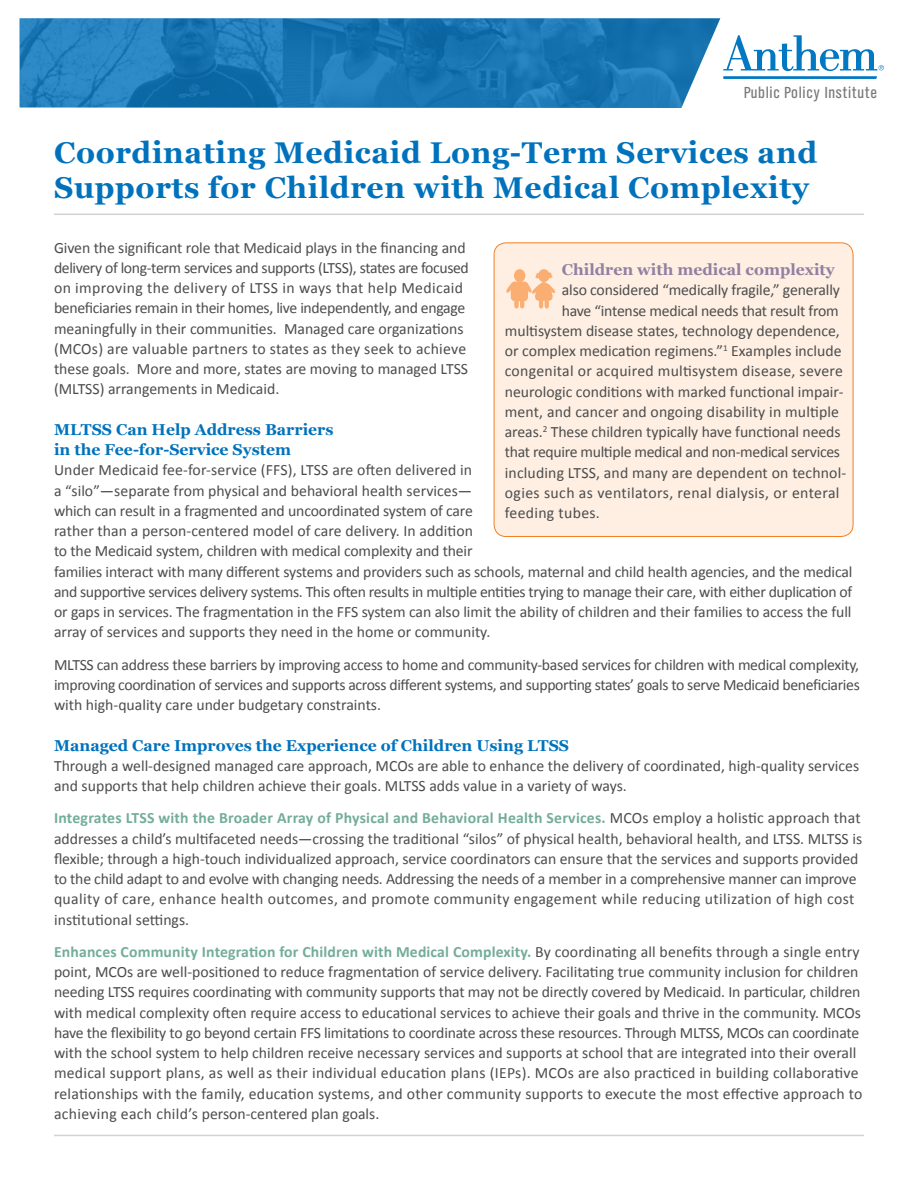
<style>
.page{position:relative;width:918px;height:1188px;background:#fff}
.page>*{position:absolute;margin:0;border:0;box-sizing:border-box;transform-origin:0 0}
.t1{font:700 30px/34.5px "Georgia";letter-spacing:.02em;color:#0072bc}
.t2{font:16.65px "TV Nord Cond EF";letter-spacing:.04em;color:#76787b}
.Subsection_Headers{font:15.75px/20.2px "Calibri";color:#4b4c4d}
.Subsection_Headers-2{font:700 15.75px/20.2px "Georgia";color:#0072bc}
.s1{font-weight:700;color:#74ad99}
.s2{font-family:"Georgia";font-weight:700;color:#927fa1}
</style>
<div class="page">
<svg style="left:723px;top:35px;width:161px;height:44px"></svg>
<hr style="left:54px;top:1135px;width:810px;height:1px;background:#d1d2d4">
<hr style="left:54px;top:214px;width:810px;height:1px;background:#d1d2d4">
<div style="left:494px;top:243px;width:359px;height:294px;background:#feefe2;border-radius:12px"></div>
<div style="left:494px;top:242px;width:360px;height:295px;border:1px solid #f58023;border-radius:12px"></div>
<img style="left:20px;top:18px;width:700px;height:90px">
<div style="left:514px;top:269px;width:11px;height:13px;background:#faae72;border-radius:50%"></div>
<svg style="left:538px;top:269px;width:12px;height:13px"></svg>
<svg style="left:506px;top:271px;width:49px;height:38px"></svg>
<p class="t2" style="left:744px;top:83px;width:135px">Public Policy Institute</p>
<p class="t1" style="left:54px;top:134px;width:765px">Coordinating Medicaid Long-Term Services and<br>Supports for Children with Medical Complexity</p>
<p class="Subsection_Headers" style="left:54px;top:237px;width:416px">Given the significant role that Medicaid plays in the financing and delivery of long-term services and supports (LTSS), states are focused on improving the delivery of LTSS in ways that help Medicaid beneficiaries remain in their homes, live independently, and engage meaningfully in their communities. Managed care organizations (MCOs) are valuable partners to states as they seek to achieve these goals. More and more, states are moving to managed LTSS (MLTSS) arrangements in Medicaid.</p>
<p class="Subsection_Headers-2" style="left:54px;top:418px;width:281px">MLTSS Can Help Address Barriers in the Fee-for-Service System</p>
<p class="Subsection_Headers" style="left:54px;top:460px;width:800px">Under Medicaid fee-for-service (FFS), LTSS are often delivered in<br>a “silo”—separate from physical and behavioral health services—<br>which can result in a fragmented and uncoordinated system of care<br>rather than a person-centered model of care delivery. In addition<br>to the Medicaid system, children with medical complexity and their<br>families interact with many different systems and providers such as schools, maternal and child health agencies, and the medical and supportive services delivery systems. This often results in multiple entities trying to manage their care, with either duplication of or gaps in services. The fragmentation in the FFS system can also limit the ability of children and their families to access the full array of services and supports they need in the home or community.</p>
<p class="Subsection_Headers" style="left:54px;top:654px;width:807px;text-align:justify">MLTSS can address these barriers by improving access to home and community-based services for children with medical complexity, improving coordination of services and supports across different systems, and supporting states’ goals to serve Medicaid beneficiaries with high-quality care under budgetary constraints.</p>
<p class="Subsection_Headers-2" style="left:54px;top:734px;width:517px">Managed Care Improves the Experience of Children Using LTSS</p>
<p class="Subsection_Headers" style="left:54px;top:756px;width:807px">Through a well-designed managed care approach, MCOs are able to enhance the delivery of coordinated, high-quality services and supports that help children achieve their goals. MLTSS adds value in a variety of ways.</p>
<p class="Subsection_Headers" style="left:54px;top:808px;width:810px"><span class="s1">Integrates LTSS with the Broader Array of Physical and Behavioral Health Services.</span> MCOs employ a holistic approach that addresses a child’s multifaceted needs—crossing the traditional “silos” of physical health, behavioral health, and LTSS. MLTSS is flexible; through a high-touch individualized approach, service coordinators can ensure that the services and supports provided to the child adapt to and evolve with changing needs. Addressing the needs of a member in a comprehensive manner can improve quality of care, enhance health outcomes, and promote community engagement while reducing utilization of high cost institutional settings.</p>
<p class="Subsection_Headers" style="left:54px;top:942px;width:810px"><span class="s1">Enhances Community Integration for Children with Medical Complexity.</span> By coordinating all benefits through a single entry point, MCOs are well-positioned to reduce fragmentation of service delivery. Facilitating true community inclusion for children needing LTSS requires coordinating with community supports that may not be directly covered by Medicaid. In particular, children with medical complexity often require access to educational services to achieve their goals and thrive in the community. MCOs have the flexibility to go beyond certain FFS limitations to coordinate across these resources. Through MLTSS, MCOs can coordinate with the school system to help children receive necessary services and supports at school that are integrated into their overall medical support plans, as well as their individual education plans (IEPs). MCOs are also practiced in building collaborative relationships with the family, education systems, and other community supports to execute the most effective approach to achieving each child’s person-centered plan goals.</p>
<p class="Subsection_Headers" style="left:562px;top:260px;width:280px"><span class="s2">Children with medical complexity </span>also considered “medically fragile,” generally</p>
<p class="Subsection_Headers" style="left:562px;top:300px;width:279px">have “intense medical needs that result from</p>
<p class="Subsection_Headers" style="left:505px;top:321px;width:343px">multisystem disease states, technology dependence, or complex medication regimens.”<sup>1</sup> Examples include congenital or acquired multisystem disease, severe neurologic conditions with marked functional impair&shy;ment, and cancer and ongoing disability in multiple areas.<sup>2</sup> These children typically have functional needs that require multiple medical and non-medical services including LTSS, and many are dependent on technol&shy;ogies such as ventilators, renal dialysis, or enteral feeding tubes.</p>
</div>
